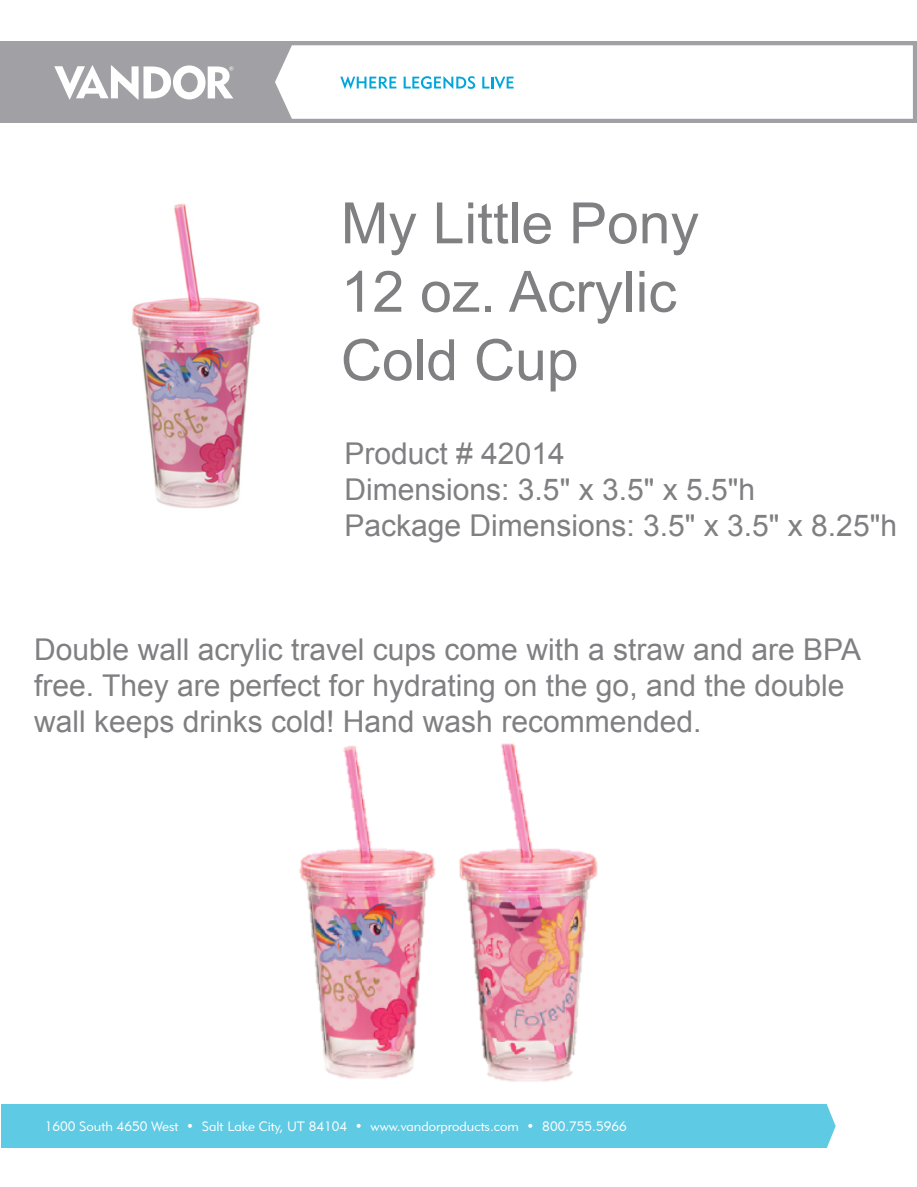
<style>
.page{position:relative;width:917px;height:1187px;background:#fff}
.page>*{position:absolute;margin:0;border:0;box-sizing:border-box;transform-origin:0 0}
.t1{font:57px/68.4px "Arial";color:#808083}
.t2{font:30px/36px "Arial";color:#808083}
.t3{font:13.5px "Geometric 415 BT Lite A";color:#fff}
</style>
<div class="page">
<img style="left:131px;top:204px;width:129px;height:305px">
<div style="left:1px;top:1104px;width:825px;height:43px;background:#5fcae3"></div>
<svg style="left:826px;top:1104px;width:9px;height:43px"></svg>
<div style="left:1px;top:41px;width:915px;height:81px;background:#a1a1a5"></div>
<div style="left:275px;top:45px;width:637px;height:74px;background:#fff"></div>
<svg style="left:54px;top:65px;width:179px;height:35px"></svg>
<svg style="left:340px;top:76px;width:56px;height:13px"></svg>
<svg style="left:403px;top:76px;width:72px;height:13px"></svg>
<svg style="left:482px;top:77px;width:31px;height:12px"></svg>
<img style="left:299px;top:745px;width:137px;height:334px">
<img style="left:459px;top:743px;width:139px;height:339px">
<h1 class="t1" style="left:341px;top:190px;width:359px">My Little Pony<br>12 oz. Acrylic<br>Cold Cup</h1>
<p class="t2" style="left:344px;top:435px;width:554px">Product # 42014<br>Dimensions: 3.5" x 3.5" x 5.5"h<br>Package Dimensions: 3.5" x 3.5" x 8.25"h</p>
<p class="t2" style="left:34px;top:632px;width:828px">Double wall acrylic travel cups come with a straw and are BPA free. They are perfect for hydrating on the go, and the double wall keeps drinks cold! Hand wash recommended.</p>
<p class="t3" style="left:45px;top:1117px;width:583px">1600 South 4650 West • Salt Lake City, UT 84104 • www.vandorproducts.com • 800.755.5966</p>
</div>
